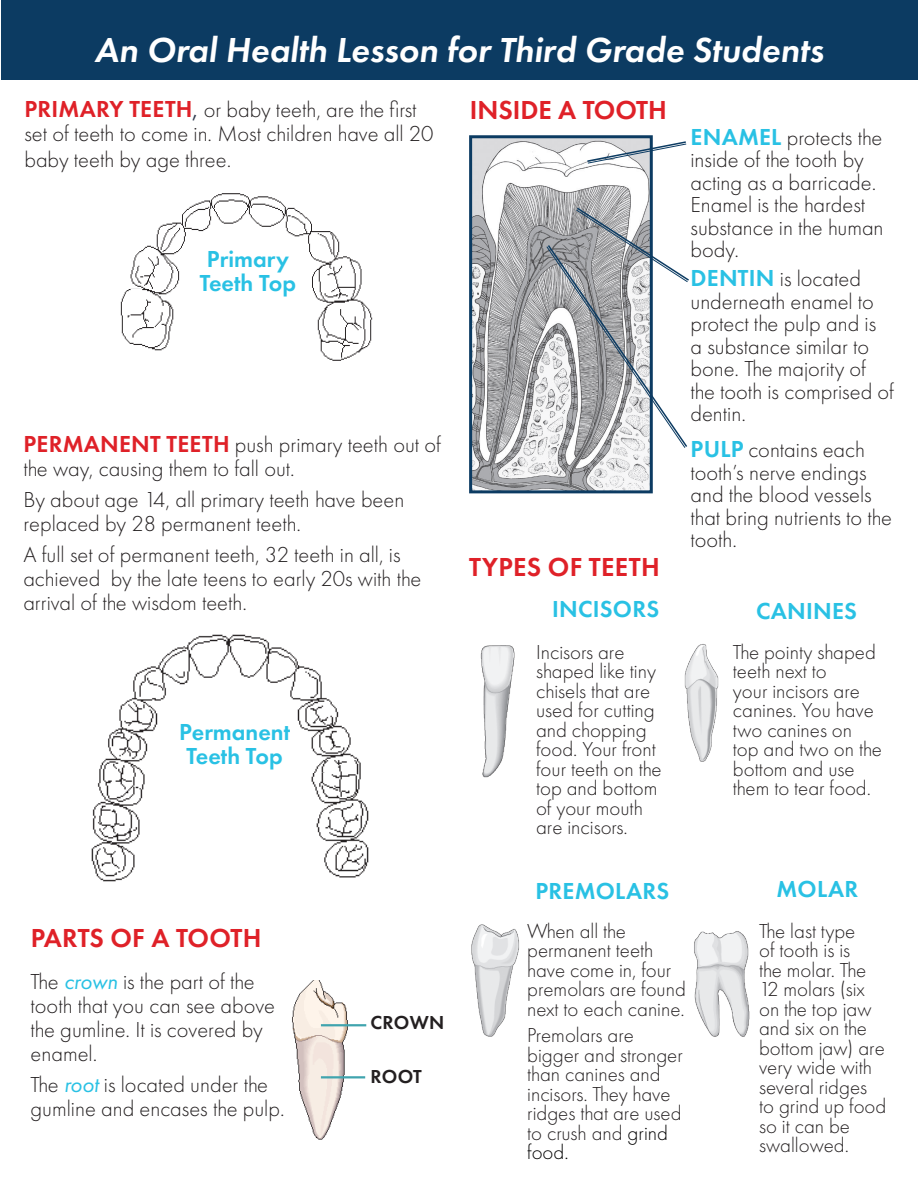
<style>
.page{position:relative;width:918px;height:1188px;background:#fff}
.page>*{position:absolute;margin:0;border:0;box-sizing:border-box;transform-origin:0 0}
.small_titles{font:italic 600 36px "Futura PT";color:#fff}
.small_titles-2{font:600 27px "Futura PT";letter-spacing:.01em;color:#df2128}
.small_titles-3{font:600 24px/24px "Futura PT";letter-spacing:.01em;color:#29c1e4}
.small_titles-4{font:300 22.5px/22.5px "Futura PT";color:#231f20}
.text{font:300 22.5px/24px "Futura PT";color:#231f20}
.t1{font:300 21px/19.5px "Futura PT";color:#231f20}
.t2{font:600 19.5px "Futura PT";letter-spacing:.01em;color:#231f20}
.s1{font-weight:600;font-size:24px;color:#df2128}
.s2{font-weight:400;font-size:24px;color:#313a4f}
.s3{font-weight:400;font-style:italic;color:#29c1e4}
.s4{font-weight:600;font-size:24px;color:#29c1e4}
.s5{color:#000}
</style>
<div class="page">
<img style="left:120px;top:193px;width:253px;height:168px">
<img style="left:91px;top:634px;width:278px;height:248px">
<img style="left:471px;top:924px;width:48px;height:113px">
<img style="left:694px;top:931px;width:56px;height:106px">
<img style="left:684px;top:644px;width:35px;height:118px">
<img style="left:480px;top:645px;width:35px;height:133px">
<img style="left:292px;top:981px;width:59px;height:159px">
<hr style="left:321px;top:1024px;width:45px;height:2px;background:#40a4ae">
<hr style="left:321px;top:1076px;width:44px;height:2px;background:#40a4ae">
<img style="left:473px;top:139px;width:176px;height:350px">
<div style="left:469px;top:135px;width:184px;height:358px;border:3px solid #0c3b62"></div>
<svg style="left:586px;top:140px;width:101px;height:24px"></svg>
<svg style="left:546px;top:206px;width:143px;height:243px"></svg>
<div style="left:2px;top:0;width:916px;height:80px;background:#0c3b62"></div>
<p class="small_titles" style="left:95px;top:27px;width:730px">An Oral Health Lesson for Third Grade Students</p>
<p class="small_titles-4" style="left:24px;top:97px;width:411px;line-height:24.8px"><span class="s1">PRIMARY TEETH</span><span class="s2">,</span> or baby teeth, are the first set of teeth to come in. Most children have all 20 baby teeth by age three.</p>
<p class="small_titles-3" style="left:200px;top:247px;width:98px">Primary<br>Teeth Top</p>
<p class="small_titles-4" style="left:23px;top:433px;width:419px;line-height:24px"><span class="s1">PERMANENT TEETH</span> push primary teeth out of the way, causing them to fall out.</p>
<p class="small_titles-4" style="left:23px;top:488px;width:382px;line-height:24px">By about age 14, all primary teeth have been replaced by 28 permanent teeth.</p>
<p class="small_titles-4" style="left:23px;top:542px;width:399px;line-height:24px">A full set of permanent teeth, 32 teeth in all, is achieved by the late teens to early 20s with the arrival of the wisdom teeth.</p>
<p class="small_titles-3" style="left:179px;top:720px;width:113px;text-align:center">Permanent<br>Teeth Top</p>
<p class="small_titles-2" style="left:31px;top:921px;width:232px">PARTS OF A TOOTH</p>
<p class="text" style="left:31px;top:970px;width:246px">The <span class="s3">crown</span> is the part of the tooth that you can see above the gumline. It is covered by enamel.</p>
<p class="text" style="left:31px;top:1073px;width:255px">The <span class="s3">root</span> is located under the gumline and encases the pulp.</p>
<p class="t2" style="left:371px;top:1011px;width:75px">CROWN</p>
<p class="t2" style="left:371px;top:1065px;width:53px">ROOT</p>
<p class="small_titles-2" style="left:470px;top:93px;width:199px">INSIDE A TOOTH</p>
<p class="small_titles-2" style="left:469px;top:550px;width:192px">TYPES OF TEETH</p>
<p class="small_titles-4" style="left:690px;top:126px;width:195px"><span class="s4">ENAMEL</span> protects the inside of the tooth by acting as a barricade.<br>Enamel is the hardest substance in the human body.</p>
<p class="small_titles-4" style="left:690px;top:268px;width:205px"><span class="s4">DENTIN</span> is located underneath enamel to protect the pulp and is<br>a substance similar to bone. The majority of the tooth is comprised of dentin.</p>
<p class="small_titles-4" style="left:690px;top:439px;width:203px"><span class="s4">PULP</span> contains each tooth’s nerve endings and the blood vessels that bring nutrients to the tooth.</p>
<p class="small_titles-3" style="left:552px;top:596px;width:108px">INCISORS</p>
<p class="small_titles-3" style="left:756px;top:598px;width:102px">CANINES</p>
<p class="t1" style="left:536px;top:642px;width:127px">Incisors are shaped like tiny chisels that are used for cutting and chopping food. Your front four teeth on the top and bottom of your mouth are incisors.</p>
<p class="t1" style="left:733px;top:642px;width:150px">The pointy shaped teeth next to<br>your incisors are canines. You have two canines on top and two on the bottom and use them to tear food.</p>
<p class="small_titles-3" style="left:535px;top:879px;width:135px">PREMOLARS</p>
<p class="small_titles-3" style="left:777px;top:877px;width:83px">MOLAR</p>
<p class="t1" style="left:527px;top:921px;width:160px">When all the permanent teeth have come in, four premolars are found next to each canine.</p>
<p class="t1" style="left:527px;top:1026px;width:157px">Premolars are bigger and stronger than canines and incisors. They have ridges that are used to crush and <span class="s5">grind food.</span></p>
<p class="t1" style="left:759px;top:921px;width:129px">The last type<br>of tooth is is<br>the molar. The<br>12 molars (six on the top jaw and six on the bottom jaw) are very wide with several ridges to grind up food so it can be swallowed.</p>
</div>
